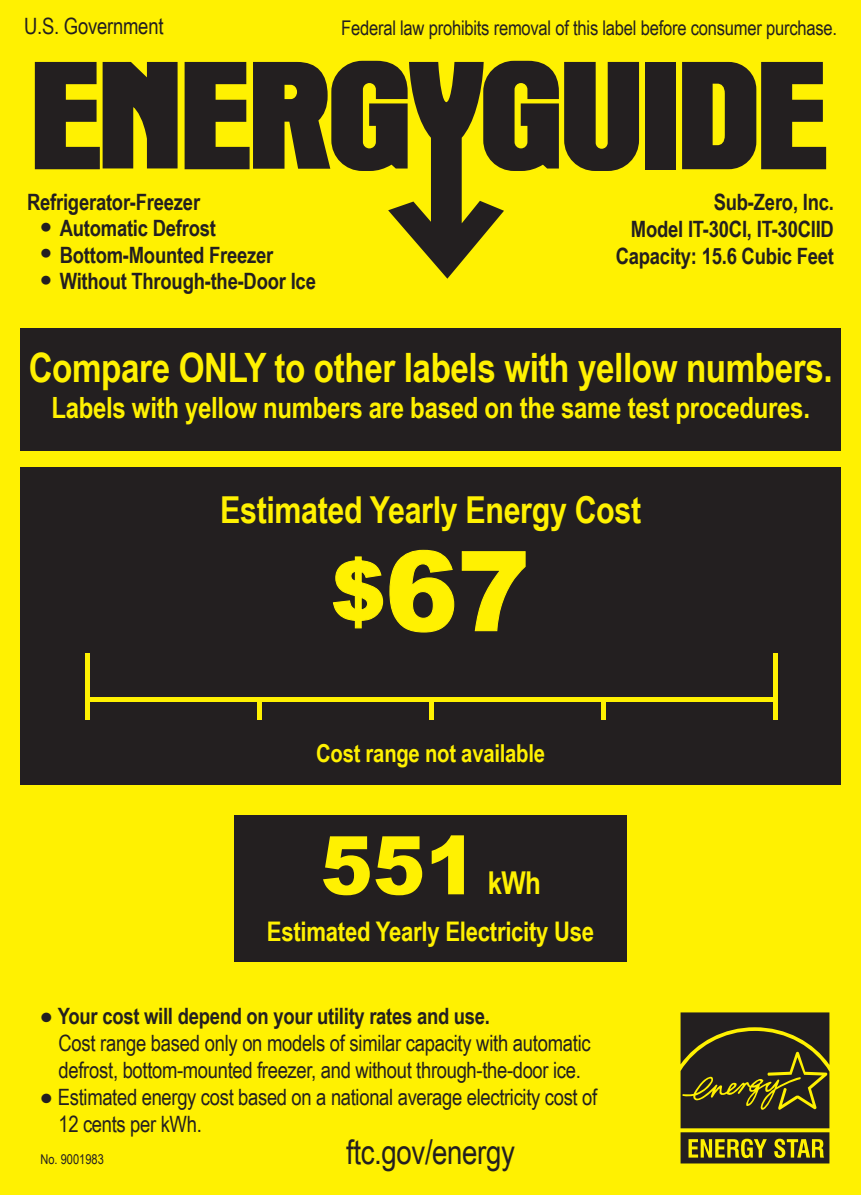
<style>
.page{position:relative;width:861px;height:1195px;background:#fff101}
.page>*{position:absolute;margin:0;border:0;box-sizing:border-box;transform-origin:0 0}
.t1{font:900 110.25px "Arial";color:#fff101}
.t2{font:900 81px "Arial";color:#fff101}
.t3{font:700 40.5px "Arial Narrow";letter-spacing:-.01em;color:#fff101}
.t4{font:700 37.12px "Arial Narrow";letter-spacing:-.01em;color:#fff101}
.t5{font:33.75px "Arial Narrow";letter-spacing:-.01em;color:#231f20}
.t6{font:700 31.5px "Arial Narrow";color:#fff101}
.t7{font:700 29.25px "Arial Narrow";letter-spacing:-.01em;color:#fff101}
.t8{font:700 27px "Arial Narrow";letter-spacing:-.01em;color:#fff101}
.t9{font:700 24.75px "Arial Narrow";letter-spacing:-.01em;color:#fff101}
.t10{font:22.5px/27px "Arial Narrow";letter-spacing:-.015em;color:#231f20}
.t11{font:700 22.5px/27px "Arial Narrow";letter-spacing:-.01em;color:#231f20;text-align:right}
.t12{font:20.25px "Arial Narrow";letter-spacing:-.01em;color:#231f20}
.t13{font:13.5px "Arial Narrow";color:#231f20}
.s1{font-family:"Arial";font-size:31.5px}
.s2{font-size:81px}
.s3{font-family:"Arial";font-weight:700;font-size:33.75px}
.s4{font-weight:700}
</style>
<div class="page">
<div style="left:20px;top:467px;width:820px;height:318px;background:#231f20"></div>
<hr style="left:87px;top:697px;width:689px;height:4px;background:#fff101">
<hr style="left:85px;top:653px;width:4px;height:67px;background:#fff101">
<div style="left:257px;top:699px;width:5px;height:21px;background:#fff101"></div>
<div style="left:429px;top:699px;width:5px;height:21px;background:#fff101"></div>
<div style="left:601px;top:699px;width:5px;height:21px;background:#fff101"></div>
<div style="left:773px;top:653px;width:5px;height:67px;background:#fff101"></div>
<div style="left:20px;top:328px;width:820px;height:122px;background:#231f20"></div>
<div style="left:645px;top:62px;width:30px;height:107px;background:#231f20"></div>
<svg style="left:35px;top:62px;width:143px;height:107px"></svg>
<svg style="left:682px;top:62px;width:144px;height:107px"></svg>
<svg style="left:185px;top:61px;width:454px;height:218px"></svg>
<div style="left:234px;top:816px;width:392px;height:146px;background:#231f20"></div>
<svg style="left:332px;top:549px;width:123px;height:84px"></svg>
<svg style="left:461px;top:551px;width:65px;height:81px"></svg>
<svg style="left:680px;top:1012px;width:149px;height:151px;background:#48421a"></svg>
<p class="t10" style="left:24px;top:12px;width:141px">U.S. Government</p>
<p class="t12" style="left:341px;top:13px;width:497px">Federal law prohibits removal of this label before consumer purchase.</p>
<p class="t11" style="left:27px;top:187px;width:175px">Refrigerator-Freezer</p>
<p class="t11" style="left:41px;top:214px;width:177px"><span class="s1">•</span> Automatic Defrost</p>
<p class="t11" style="left:41px;top:240px;width:234px"><span class="s1">•</span> Bottom-Mounted Freezer</p>
<p class="t11" style="left:41px;top:267px;width:277px"><span class="s1">•</span> Without Through-the-Door Ice</p>
<p class="t11" style="left:616px;top:187px;width:220px">Sub-Zero, Inc.<br>Model IT-30CI, IT-30CIID<br>Capacity: 15.6 Cubic Feet</p>
<h3 class="t3" style="left:29px;top:337px;width:805px">Compare ONLY to other labels with yellow numbers.</h3>
<h3 class="t7" style="left:51px;top:385px;width:760px">Labels with yellow numbers are based on the same test procedures.</h3>
<h3 class="t4" style="left:220px;top:481px;width:422px">Estimated Yearly Energy Cost</h3>
<h1 class="t1" style="left:331px;top:511px;width:200px"><span class="s2">$</span>67</h1>
<p class="t9" style="left:316px;top:735px;width:230px">Cost range not available</p>
<h2 class="t2" style="left:320px;top:806px;width:159px">551</h2>
<h3 class="t6" style="left:488px;top:859px;width:55px">kWh</h3>
<p class="t8" style="left:267px;top:910px;width:329px">Estimated Yearly Electricity Use</p>
<p class="t10" style="left:58px;top:1002px;width:534px;text-indent:-18px"><span class="s3">•</span> <span class="s4">Your cost will depend on your utility rates and use.<br></span>Cost range based only on models of similar capacity with automatic defrost, bottom-mounted freezer, and without through-the-door ice.</p>
<p class="t10" style="left:58px;top:1083px;width:540px;text-indent:-18px"><span class="s3">•</span> Estimated energy cost based on a national average electricity cost of<br>12 cents per kWh.</p>
<p class="t13" style="left:40px;top:1149px;width:65px">No. 9001983</p>
<h3 class="t5" style="left:346px;top:1127px;width:170px">ftc.gov/energy</h3>
</div>
